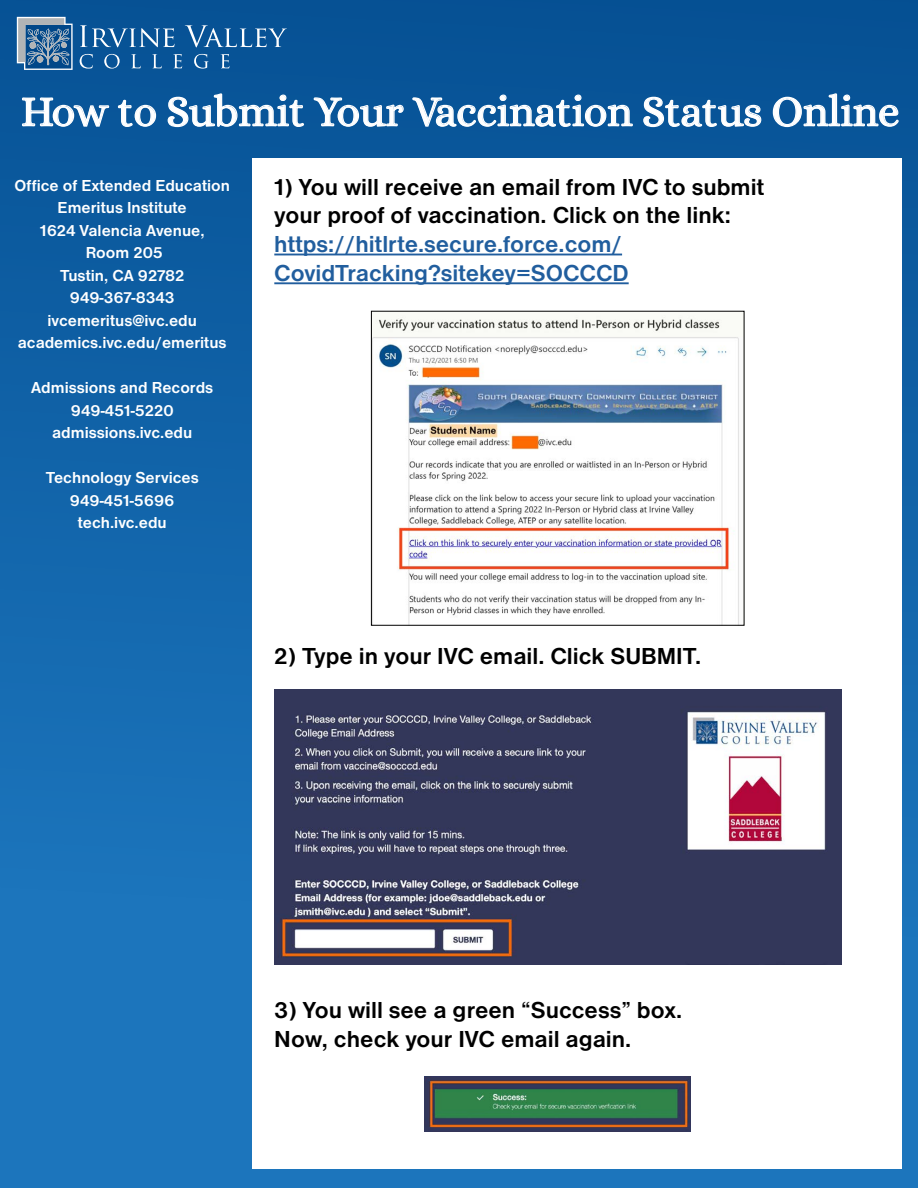
<style>
.page{position:relative;width:918px;height:1188px;background:#fff}
.page>*{position:absolute;margin:0;border:0;box-sizing:border-box;transform-origin:0 0}
.t1{font:43.5px "Alice";letter-spacing:-.015em;color:#fff}
.t2{font:700 24px/28.8px "Nimbus San D";color:#000}
.t3{font:700 24px "Nimbus San D";color:#215e9e}
.t4{font:700 16.5px/22.5px "Nimbus San D";color:#fff;text-align:center}
</style>
<div class="page">
<div style="left:0;top:0;width:918px;height:1188px;background:linear-gradient(to bottom,#075396,#207bc3)"></div>
<svg style="left:21px;top:96px;width:89px;height:32px"></svg>
<svg style="left:117px;top:99px;width:40px;height:31px"></svg>
<svg style="left:167px;top:93px;width:138px;height:37px"></svg>
<svg style="left:313px;top:96px;width:92px;height:31px"></svg>
<svg style="left:411px;top:94px;width:223px;height:36px"></svg>
<svg style="left:643px;top:96px;width:119px;height:34px"></svg>
<svg style="left:772px;top:93px;width:127px;height:35px"></svg>
<svg style="left:80px;top:25px;width:95px;height:22px"></svg>
<svg style="left:185px;top:25px;width:102px;height:22px"></svg>
<svg style="left:80px;top:54px;width:13px;height:15px"></svg>
<svg style="left:104px;top:54px;width:16px;height:15px"></svg>
<svg style="left:131px;top:54px;width:10px;height:14px"></svg>
<svg style="left:152px;top:54px;width:10px;height:14px"></svg>
<svg style="left:173px;top:54px;width:9px;height:14px"></svg>
<svg style="left:194px;top:54px;width:15px;height:15px"></svg>
<svg style="left:221px;top:54px;width:9px;height:14px"></svg>
<svg style="left:17px;top:17px;width:56px;height:53px"></svg>
<div style="left:252px;top:158px;width:650px;height:1011px;background:#fff"></div>
<img style="left:373px;top:315px;width:366px;height:309px">
<div style="left:371px;top:311px;width:373px;height:315px;border:1px solid #000"></div>
<img style="left:274px;top:689px;width:567px;height:276px">
<img style="left:425px;top:1077px;width:266px;height:55px">
<hr style="left:274px;top:254px;width:348px;height:1px;background:#215e9e">
<hr style="left:274px;top:282px;width:355px;height:2px;background:#215e9e">
<p class="t1" style="left:21px;top:88px;width:881px">How to Submit Your Vaccination Status Online</p>
<p class="t4" style="left:14px;top:174px;width:217px">Office of Extended Education</p>
<p class="t4" style="left:58px;top:196px;width:131px">Emeritus Institute</p>
<p class="t4" style="left:40px;top:219px;width:166px">1624 Valencia Avenue,</p>
<p class="t4" style="left:86px;top:241px;width:79px">Room 205</p>
<p class="t4" style="left:60px;top:264px;width:126px">Tustin, CA 92782</p>
<p class="t4" style="left:70px;top:286px;width:106px">949-367-8343</p>
<p class="t4" style="left:48px;top:309px;width:151px">ivcemeritus@ivc.edu</p>
<p class="t4" style="left:18px;top:331px;width:210px">academics.ivc.edu/emeritus</p>
<p class="t4" style="left:31px;top:376px;width:184px">Admissions and Records<br>949-451-5220</p>
<p class="t4" style="left:52px;top:421px;width:142px">admissions.ivc.edu</p>
<p class="t4" style="left:46px;top:466px;width:155px">Technology Services</p>
<p class="t4" style="left:70px;top:489px;width:106px">949-451-5696</p>
<p class="t4" style="left:78px;top:511px;width:90px">tech.ivc.edu</p>
<p class="t2" style="left:274px;top:172px;width:491px">1) You will receive an email from IVC to submit your proof of vaccination. Click on the link:</p>
<p class="t3" style="left:274px;top:231px;width:349px">https://hitlrte.secure.force.com/</p>
<p class="t3" style="left:274px;top:259px;width:356px">CovidTracking?sitekey=SOCCCD</p>
<p class="t2" style="left:274px;top:641px;width:428px">2) Type in your IVC email. Click SUBMIT.</p>
<p class="t2" style="left:274px;top:995px;width:409px">3) You will see a green “Success” box.</p>
<p class="t2" style="left:274px;top:1024px;width:359px">Now, check your IVC email again.</p>
</div>
